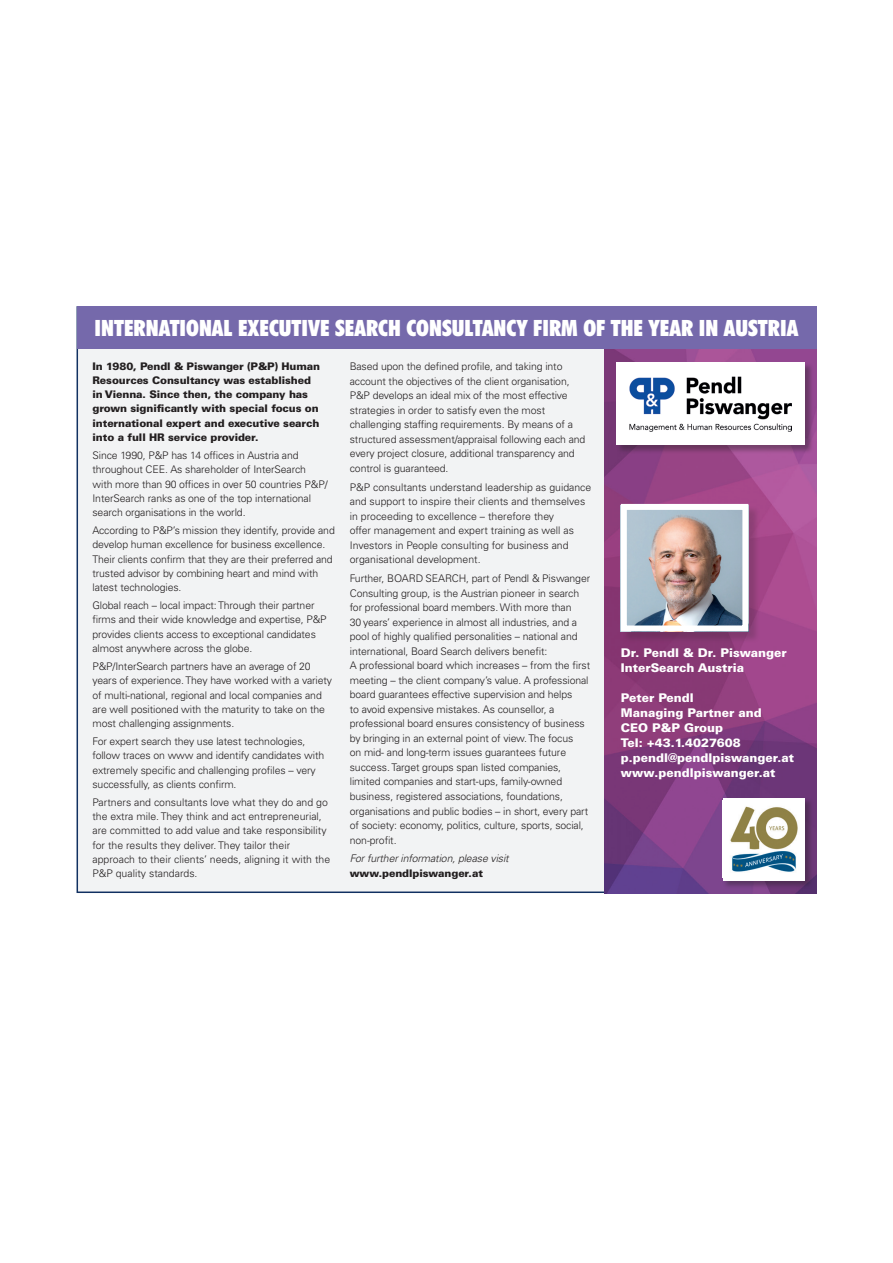
<style>
.page{position:relative;width:893px;height:1263px;background:#fff}
.page>*{position:absolute;margin:0;border:0;box-sizing:border-box;transform-origin:0 0}
.Heading{font:900 condensed 22.5px "Futura BT";color:#fff}
.Contact_Details{font:900 12px/15px "Univers LTCYR 75";color:#fff}
.Body_Copy{font:300 10.5px/14.5px "Univers LTCYR 45";letter-spacing:-.01em;color:#231f20}
.Intro_Para{font:900 10.5px/14.1px "Univers LTCYR 75";letter-spacing:-.01em;color:#231f20}
.Body_Copy-2{font:italic 300 10.5px/14.5px "Univers LTCYR 45";letter-spacing:-.01em;color:#231f20}
.s1{font-family:"Univers LTCYR 75";font-weight:900;font-style:normal}
</style>
<div class="page">
<div style="left:77px;top:306px;width:739px;height:587px;background:#f2f3f4;border:2px solid #113061"></div>
<img style="left:605px;top:349px;width:211px;height:544px">
<div style="left:77px;top:306px;width:739px;height:43px;background:#7569ab"></div>
<div style="left:622px;top:505px;width:138px;height:138px;background:#231f20;opacity:.2"></div>
<img style="left:628px;top:511px;width:113px;height:113px">
<div style="left:621px;top:504px;width:127px;height:127px;border:6px solid #fff"></div>
<div style="left:616px;top:362px;width:197px;height:92px;background:#231f20;opacity:.4"></div>
<div style="left:617px;top:362px;width:188px;height:83px;background:#fff"></div>
<img style="left:630px;top:376px;width:161px;height:55px">
<div style="left:722px;top:797px;width:92px;height:92px;background:#231f20;opacity:.4"></div>
<div style="left:723px;top:798px;width:82px;height:82px;background:#fff"></div>
<img style="left:730px;top:806px;width:68px;height:66px">
<p class="Heading" style="left:95px;top:315px;width:705px">INTERNATIONAL EXECUTIVE SEARCH CONSULTANCY FIRM OF THE YEAR IN AUSTRIA</p>
<p class="Intro_Para" style="left:92px;top:359px;width:229px">In 1980, Pendl &amp; Piswanger (P&amp;P) Human Resources Consultancy was established in Vienna. Since then, the company has grown significantly with special focus on international expert and executive search into a full HR service provider.</p>
<p class="Body_Copy" style="left:92px;top:448px;width:237px;line-height:14.1px">Since 1990, P&amp;P has 14 offices in Austria and throughout CEE. As shareholder of InterSearch with more than 90 offices in over 50 countries P&amp;P/ InterSearch ranks as one of the top international search organisations in the world.</p>
<p class="Body_Copy" style="left:92px;top:523px;width:244px;line-height:14.1px">According to P&amp;P’s mission they identify, provide and develop human excellence for business excellence.<br>Their clients confirm that they are their preferred and trusted advisor by combining heart and mind with latest technologies.</p>
<p class="Body_Copy" style="left:92px;top:598px;width:236px;line-height:14.1px">Global reach – local impact: Through their partner firms and their wide knowledge and expertise, P&amp;P provides clients access to exceptional candidates almost anywhere across the globe.</p>
<p class="Body_Copy" style="left:92px;top:659px;width:241px;line-height:14.1px">P&amp;P/InterSearch partners have an average of 20 years of experience. They have worked with a variety of multi-national, regional and local companies and are well positioned with the maturity to take on the most challenging assignments.</p>
<p class="Body_Copy" style="left:92px;top:734px;width:233px;line-height:14.1px">For expert search they use latest technologies, follow traces on www and identify candidates with extremely specific and challenging profiles – very successfully, as clients confirm.</p>
<p class="Body_Copy" style="left:92px;top:795px;width:239px;line-height:14.1px">Partners and consultants love what they do and go the extra mile. They think and act entrepreneurial, are committed to add value and take responsibility for the results they deliver. They tailor their approach to their clients’ needs, aligning it with the P&amp;P quality standards.</p>
<p class="Body_Copy" style="left:350px;top:359px;width:237px">Based upon the defined profile, and taking into account the objectives of the client organisation, P&amp;P develops an ideal mix of the most effective strategies in order to satisfy even the most challenging staffing requirements. By means of a structured assessment/appraisal following each and every project closure, additional transparency and control is guaranteed.</p>
<p class="Body_Copy" style="left:350px;top:479px;width:243px">P&amp;P consultants understand leadership as guidance and support to inspire their clients and themselves in proceeding to excellence – therefore they<br>offer management and expert training as well as Investors in People consulting for business and organisational development.</p>
<p class="Body_Copy" style="left:350px;top:571px;width:242px">Further, BOARD SEARCH, part of Pendl &amp; Piswanger Consulting group, is the Austrian pioneer in search for professional board members. With more than<br>30 years’ experience in almost all industries, and a pool of highly qualified personalities – national and international, Board Search delivers benefit:<br>A professional board which increases – from the first meeting – the client company’s value. A professional board guarantees effective supervision and helps<br>to avoid expensive mistakes. As counsellor, a professional board ensures consistency of business by bringing in an external point of view. The focus<br>on mid- and long-term issues guarantees future success. Target groups span listed companies, limited companies and start-ups, family-owned business, registered associations, foundations, organisations and public bodies – in short, every part of society: economy, politics, culture, sports, social, non-profit.</p>
<p class="Body_Copy-2" style="left:350px;top:851px;width:160px">For further information, please visit <span class="s1">www.pendlpiswanger.at</span></p>
<p class="Contact_Details" style="left:621px;top:645px;width:167px">Dr. Pendl &amp; Dr. Piswanger</p>
<p class="Contact_Details" style="left:621px;top:660px;width:125px">InterSearch Austria</p>
<p class="Contact_Details" style="left:621px;top:690px;width:75px">Peter Pendl</p>
<p class="Contact_Details" style="left:621px;top:705px;width:143px">Managing Partner and<br>CEO P&amp;P Group</p>
<p class="Contact_Details" style="left:621px;top:735px;width:121px">Tel: +43.1.4027608</p>
<p class="Contact_Details" style="left:621px;top:750px;width:175px">p.pendl@pendlpiswanger.at</p>
<p class="Contact_Details" style="left:621px;top:765px;width:156px">www.pendlpiswanger.at</p>
</div>
